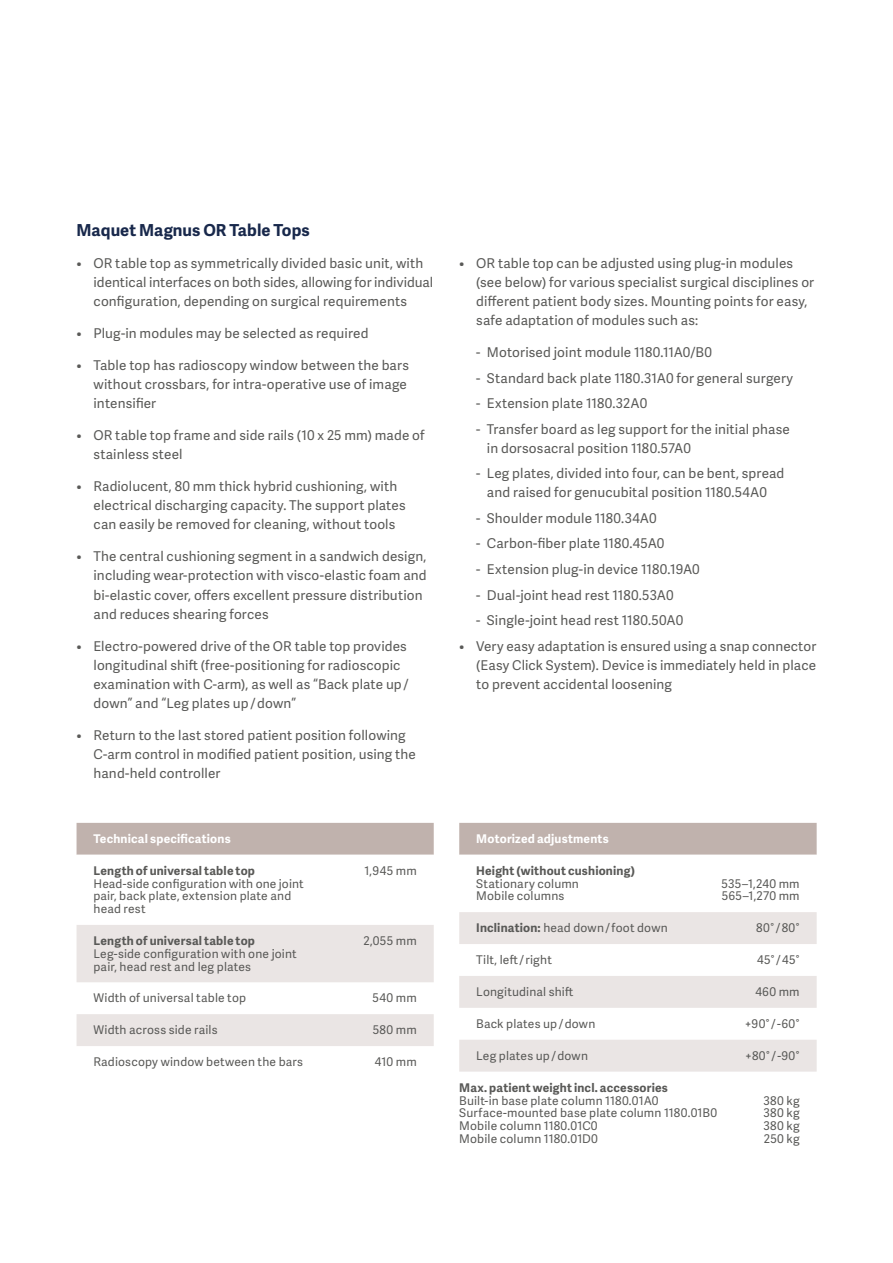
<style>
.page{position:relative;width:893px;height:1263px;background:#fff}
.page>*{position:absolute;margin:0;border:0;box-sizing:border-box;transform-origin:0 0}
.t1{font:700 16.5px "Adelle Sans";letter-spacing:.005em;color:#18284b}
.t2{font:13.5px/19.2px "Adelle Sans";letter-spacing:.01em;color:#595957}
.t3{font:12px/12.8px "Adelle Sans";letter-spacing:.015em;color:#595957}
.t4{font:700 12px "Adelle Sans";letter-spacing:.015em;color:#595957}
.t5{font:700 12px "Adelle Sans";letter-spacing:.015em;color:#fff}
.s1{font-weight:700}
</style>
<div class="page">
<div style="left:77px;top:823px;width:357px;height:32px;background:#c0b2ad"></div>
<svg style="left:77px;top:925px;width:357px;height:121px"></svg>
<div style="left:459px;top:823px;width:358px;height:32px;background:#c0b2ad"></div>
<svg style="left:459px;top:912px;width:358px;height:159px;fill:#eae5e4"></svg>
<p class="t1" style="left:77px;top:218px;width:235px">Maquet Magnus OR Table Tops</p>
<p class="t2" style="left:94px;top:253px;width:341px;text-indent:-17px">• OR table top as symmetrically divided basic unit, with identical interfaces on both sides, allowing for individual configuration, depending on surgical requirements</p>
<p class="t2" style="left:77px;top:323px;width:293px">• Plug-in modules may be selected as required</p>
<p class="t2" style="left:94px;top:355px;width:317px;text-indent:-17px">• Table top has radioscopy window between the bars without crossbars, for intra-operative use of image intensifier</p>
<p class="t2" style="left:94px;top:425px;width:333px;text-indent:-17px">• OR table top frame and side rails (10 x 25 mm) made of stainless steel</p>
<p class="t2" style="left:94px;top:476px;width:314px;text-indent:-17px">• Radiolucent, 80 mm thick hybrid cushioning, with electrical discharging capacity. The support plates can easily be removed for cleaning, without tools</p>
<p class="t2" style="left:94px;top:546px;width:335px;text-indent:-17px">• The central cushioning segment in a sandwich design, including wear-protection with visco-elastic foam and bi-elastic cover, offers excellent pressure distribution and reduces shearing forces</p>
<p class="t2" style="left:94px;top:636px;width:317px;text-indent:-17px">• Electro-powered drive of the OR table top provides longitudinal shift (free-positioning for radioscopic examination with C-arm), as well as “Back plate up / down” and “Leg plates up / down”</p>
<p class="t2" style="left:94px;top:725px;width:324px;text-indent:-17px">• Return to the last stored patient position following<br>C-arm control in modified patient position, using the hand-held controller</p>
<p class="t5" style="left:94px;top:830px;width:139px">Technical specifications</p>
<p class="t4" style="left:94px;top:862px;width:163px">Length of universal table top</p>
<p class="t3" style="left:94px;top:877px;width:212px">Head-side configuration with one joint pair, back plate, extension plate and head rest</p>
<p class="t4" style="left:94px;top:932px;width:163px">Length of universal table top</p>
<p class="t3" style="left:94px;top:947px;width:205px">Leg-side configuration with one joint pair, head rest and leg plates</p>
<p class="t3" style="left:365px;top:864px;width:54px">1,945 mm</p>
<p class="t3" style="left:363px;top:934px;width:55px">2,055 mm</p>
<p class="t3" style="left:94px;top:991px;width:154px">Width of universal table top</p>
<p class="t3" style="left:373px;top:991px;width:46px">540 mm</p>
<p class="t3" style="left:94px;top:1023px;width:126px">Width across side rails</p>
<p class="t3" style="left:373px;top:1023px;width:45px">580 mm</p>
<p class="t3" style="left:94px;top:1055px;width:211px">Radioscopy window between the bars</p>
<p class="t3" style="left:375px;top:1055px;width:43px">410 mm</p>
<p class="t2" style="left:476px;top:253px;width:339px;text-indent:-17px">• OR table top can be adjusted using plug-in modules (see below) for various specialist surgical disciplines or different patient body sizes. Mounting points for easy, safe adaptation of modules such as:</p>
<p class="t2" style="left:476px;top:342px;width:237px">- Motorised joint module 1180.11A0/B0</p>
<p class="t2" style="left:476px;top:368px;width:318px">- Standard back plate 1180.31A0 for general surgery</p>
<p class="t2" style="left:476px;top:393px;width:173px">- Extension plate 1180.32A0</p>
<p class="t2" style="left:487px;top:419px;width:304px;text-indent:-11px">- Transfer board as leg support for the initial phase in dorsosacral position 1180.57A0</p>
<p class="t2" style="left:476px;top:463px;width:310px;text-align:center">- Leg plates, divided into four, can be bent, spread and raised for genucubital position 1180.54A0</p>
<p class="t2" style="left:476px;top:508px;width:182px">- Shoulder module 1180.34A0</p>
<p class="t2" style="left:476px;top:534px;width:190px">- Carbon-fiber plate 1180.45A0</p>
<p class="t2" style="left:476px;top:559px;width:225px">- Extension plug-in device 1180.19A0</p>
<p class="t2" style="left:476px;top:585px;width:199px">- Dual-joint head rest 1180.53A0</p>
<p class="t2" style="left:476px;top:610px;width:209px">- Single-joint head rest 1180.50A0</p>
<p class="t2" style="left:476px;top:636px;width:341px;text-align:justify;text-indent:-17px">• Very easy adaptation is ensured using a snap connector (Easy Click System). Device is immediately held in place to prevent accidental loosening</p>
<p class="t5" style="left:476px;top:830px;width:134px">Motorized adjustments</p>
<p class="t4" style="left:476px;top:862px;width:160px">Height (without cushioning)</p>
<p class="t3" style="left:476px;top:877px;width:104px">Stationary column<br>Mobile columns</p>
<p class="t3" style="left:721px;top:877px;width:80px">535–1,240 mm<br>565–1,270 mm</p>
<p class="t3" style="left:476px;top:921px;width:193px"><span class="s1">Inclination:</span> head down / foot down</p>
<p class="t3" style="left:756px;top:921px;width:45px">80° / 80°</p>
<p class="t3" style="left:476px;top:953px;width:77px">Tilt, left / right</p>
<p class="t3" style="left:757px;top:953px;width:44px">45° / 45°</p>
<p class="t3" style="left:476px;top:985px;width:99px">Longitudinal shift</p>
<p class="t3" style="left:755px;top:985px;width:46px">460 mm</p>
<p class="t3" style="left:476px;top:1017px;width:121px">Back plates up / down</p>
<p class="t3" style="left:745px;top:1017px;width:56px">+90° / -60°</p>
<p class="t3" style="left:476px;top:1049px;width:113px">Leg plates up / down</p>
<p class="t3" style="left:745px;top:1049px;width:56px">+80° / -90°</p>
<p class="t4" style="left:459px;top:1079px;width:210px">Max. patient weight incl. accessories</p>
<p class="t3" style="left:459px;top:1093px;width:259px">Built-in base plate column 1180.01A0<br>Surface-mounted base plate column 1180.01B0<br>Mobile column 1180.01C0<br>Mobile column 1180.01D0</p>
<p class="t3" style="left:763px;top:1093px;width:38px;text-align:justify">380 kg 380 kg 380 kg 250 kg</p>
</div>
